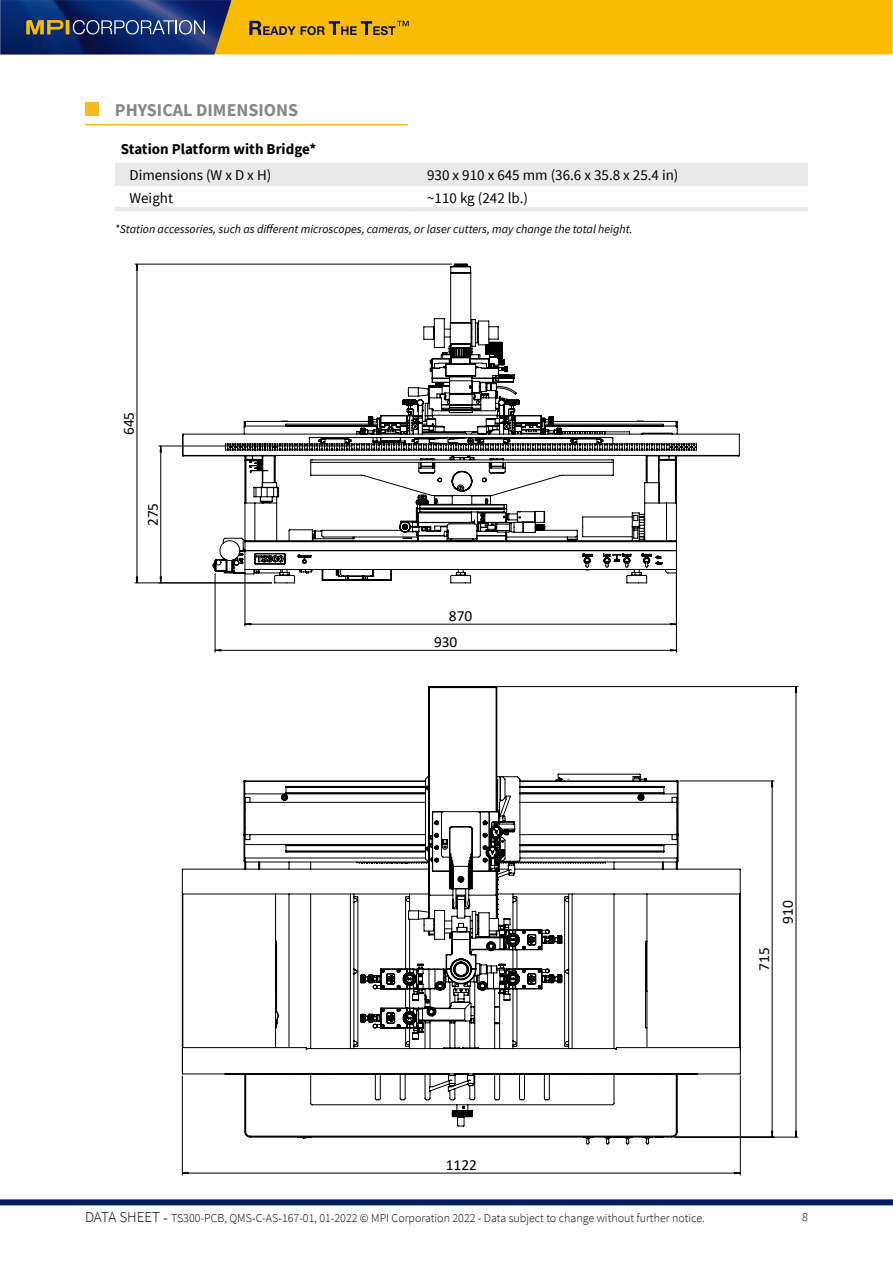
<style>
.page{position:relative;width:893px;height:1263px;background:#fff}
.page>*{position:absolute;margin:0;border:0;box-sizing:border-box;transform-origin:0 0}
.t1{font:700 18px "Source Sans Pro";color:#878787}
.t2{font:15.45px/26.1px "Calibri";color:#000}
.t3{font:15px "Source Sans Pro";color:#000}
.t4{font:700 15px "Source Sans Pro";color:#000}
.t5{font:300 12px "Source Sans Pro";color:#000}
.t6{font:italic 12px "Source Sans Pro";color:#000}
.s1{font-size:15px}
.s2{font-size:16.5px}
</style>
<div class="page">
<svg style="left:0;top:0;width:893px;height:54px;background:#bf981d"></svg>
<div style="left:0;top:1199px;width:893px;height:6px;background:#001e62"></div>
<hr style="left:245px;top:572px;width:1px;height:54px;background:#000">
<hr style="left:215px;top:573px;width:1px;height:79px;background:#000">
<hr style="left:676px;top:572px;width:1px;height:80px;background:#000">
<hr style="left:159px;top:446px;width:193px;height:1px;background:#000">
<hr style="left:135px;top:583px;width:137px;height:1px;background:#000">
<hr style="left:135px;top:264px;width:317px;height:1px;background:#000">
<svg style="left:215px;top:623px;width:461px;height:28px"></svg>
<svg style="left:160px;top:447px;width:1px;height:136px"></svg>
<svg style="left:136px;top:265px;width:2px;height:318px"></svg>
<svg style="left:182px;top:263px;width:558px;height:320px"></svg>
<hr style="left:182px;top:1076px;width:1px;height:99px;background:#000">
<hr style="left:740px;top:1076px;width:1px;height:99px;background:#000">
<hr style="left:680px;top:781px;width:94px;height:1px;background:#000">
<hr style="left:675px;top:1137px;width:123px;height:1px;background:#000">
<hr style="left:498px;top:686px;width:300px;height:1px;background:#000">
<svg style="left:183px;top:1172px;width:557px;height:2px"></svg>
<svg style="left:771px;top:686px;width:26px;height:451px"></svg>
<svg style="left:182px;top:686px;width:559px;height:458px"></svg>
<hr style="left:85px;top:124px;width:323px;height:1px;background:#ffb81c">
<div style="left:85px;top:102px;width:14px;height:14px;background:#ffb81c"></div>
<div style="left:115px;top:163px;width:693px;height:23px;background:#e9e9e9"></div>
<hr style="left:115px;top:207px;width:298px;height:4px;background:#e9e9e9">
<hr style="left:413px;top:207px;width:395px;height:4px;background:#e9e9e9">
<h1 class="t1" style="left:115px;top:97px;width:185px">PHYSICAL DIMENSIONS</h1>
<p class="t4" style="left:121px;top:139px;width:197px">Station Platform with Bridge*</p>
<p class="t3" style="left:129px;top:166px;width:143px">Dimensions (W x D x H)</p>
<p class="t3" style="left:427px;top:166px;width:253px">930 x 910 x 645 mm (36.6 x 35.8 x 25.4 in)</p>
<p class="t3" style="left:129px;top:189px;width:45px">Weight</p>
<p class="t3" style="left:427px;top:189px;width:102px">~110 kg (242 lb.)</p>
<p class="t6" style="left:115px;top:222px;width:519px">*Station accessories, such as different microscopes, cameras, or laser cutters, may change the total height.</p>
<p class="t2" style="left:115px;top:435px;width:25px;rotate:-90deg">645</p>
<p class="t2" style="left:139px;top:526px;width:25px;rotate:-90deg">275</p>
<p class="t2" style="left:434px;top:602px;width:40px;text-indent:15px">870<br>930</p>
<p class="t2" style="left:446px;top:1151px;width:33px">1122</p>
<p class="t2" style="left:750px;top:971px;width:25px;rotate:-90deg">715</p>
<p class="t2" style="left:774px;top:923px;width:25px;rotate:-90deg">910</p>
<p class="t5" style="left:85px;top:1210px;width:621px"><span class="s1">DATA SHEET</span> <span class="s2">-</span> TS300-PCB, QMS-C-AS-167-01, 01-2022 © MPI Corporation 2022 - Data subject to change without further notice.</p>
<p class="t5" style="left:802px;top:1209px;width:7px">8</p>
</div>
